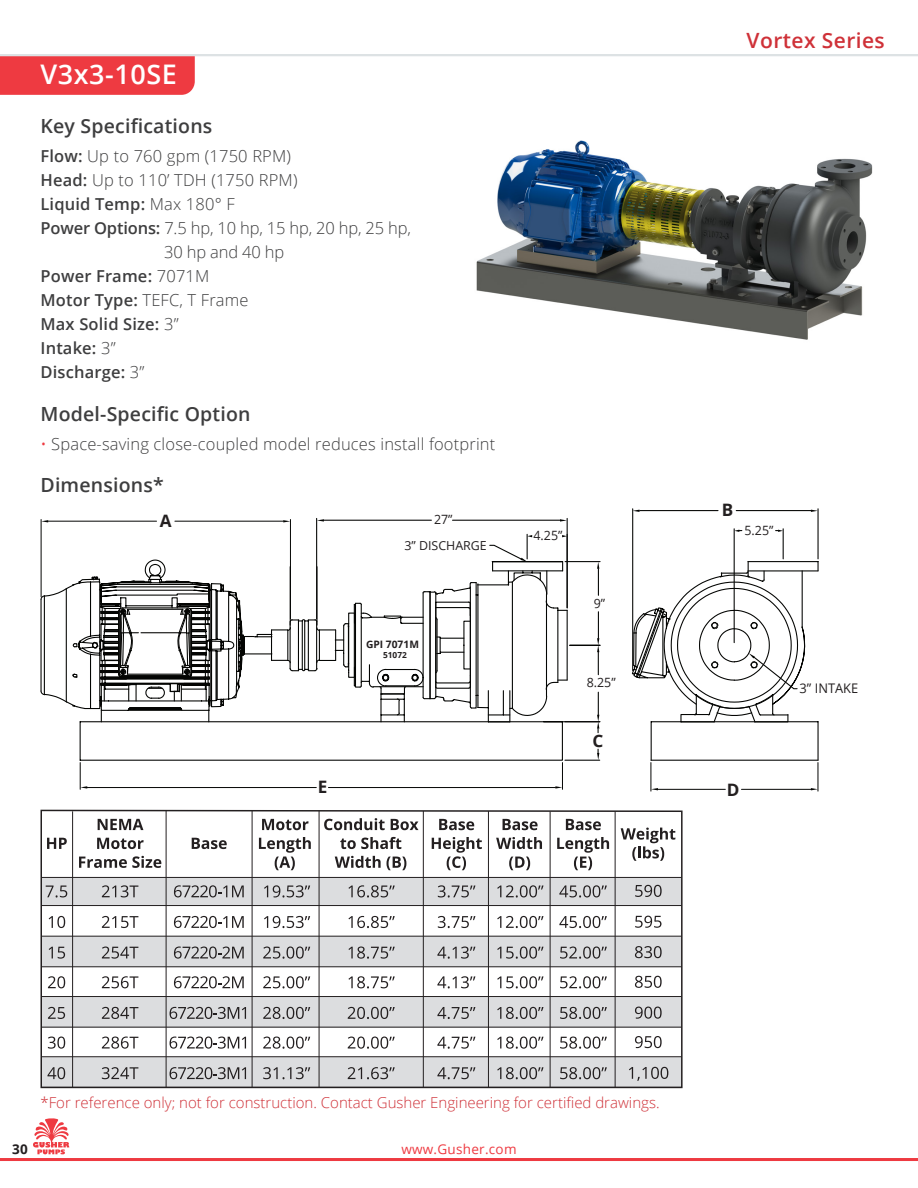
<style>
.page{position:relative;width:918px;height:1188px;background:#fff}
.page>*{position:absolute;margin:0;border:0;box-sizing:border-box;transform-origin:0 0}
.t1{font:600 27px "Open Sans";letter-spacing:.02em;color:#fff}
.t2{font:600 21px "Open Sans";letter-spacing:.02em;color:#cf3138}
.t3{font:600 19.5px "Open Sans";letter-spacing:.01em;color:#3e3e3f}
.t4{font:700 17.1px "Open Sans";color:#231f20}
.t5{font:300 16.5px "Open Sans";letter-spacing:.01em;color:#3e3e3f}
.t6{font:600 16.5px "Open Sans";letter-spacing:.01em;color:#3e3e3f}
.t7{font:300 16.5px/24px "Open Sans";letter-spacing:-.01em;color:#3e3e3f;text-align:center}
.t8{font:300 15px "Open Sans";color:#cf3138}
.t9{font:13.5px "Open Sans";letter-spacing:.02em;color:#ee3a41}
.t10{font:700 13.5px "Open Sans";color:#231f20}
.t11{font:13.2px "Open Sans";color:#231f20}
.t12{font:12.75px "Open Sans";color:#231f20}
.t13{font:12.45px "Open Sans";color:#231f20}
.t14{font:700 10.2px "Open Sans";color:#231f20}
.t15{font:700 8.25px "Open Sans";color:#231f20}
.s1{font-weight:600}
.s2{font-weight:300}
.s3{color:#ee3a41}
</style>
<div class="page">
<img style="left:476px;top:140px;width:397px;height:200px">
<div style="left:0;top:56px;width:195px;height:39px;background:#ee3a41"></div>
<hr style="left:0;top:1158px;width:918px;height:3px;background:#ee3a41">
<svg style="left:79px;top:723px;width:362px;height:38px"></svg>
<svg style="left:40px;top:508px;width:779px;height:215px"></svg>
<svg style="left:811px;top:510px;width:7px;height:2px"></svg>
<svg style="left:633px;top:510px;width:7px;height:2px"></svg>
<hr style="left:328px;top:787px;width:228px;height:1px;background:#040503">
<hr style="left:87px;top:787px;width:229px;height:1px;background:#040503">
<svg style="left:80px;top:763px;width:7px;height:26px"></svg>
<svg style="left:441px;top:530px;width:378px;height:261px"></svg>
<hr style="left:175px;top:521px;width:108px;height:1px;background:#040503">
<hr style="left:48px;top:521px;width:109px;height:1px;background:#040503">
<hr style="left:290px;top:520px;width:1px;height:99px;background:#040503">
<hr style="left:41px;top:520px;width:1px;height:77px;background:#040503">
<svg style="left:41px;top:520px;width:7px;height:2px"></svg>
<svg style="left:283px;top:520px;width:7px;height:2px"></svg>
<hr style="left:290px;top:567px;width:1px;height:58px;background:#040503">
<hr style="left:317px;top:567px;width:1px;height:58px;background:#040503">
<svg style="left:40px;top:809px;width:643px;height:280px"></svg>
<hr style="left:72px;top:811px;width:1px;height:276px;background:#231f20">
<hr style="left:166px;top:811px;width:1px;height:276px;background:#231f20">
<hr style="left:252px;top:811px;width:1px;height:276px;background:#231f20">
<hr style="left:319px;top:811px;width:1px;height:276px;background:#231f20">
<svg style="left:324px;top:818px;width:61px;height:12px"></svg>
<svg style="left:391px;top:819px;width:28px;height:11px"></svg>
<svg style="left:340px;top:837px;width:61px;height:12px"></svg>
<svg style="left:335px;top:856px;width:46px;height:12px"></svg>
<svg style="left:387px;top:857px;width:19px;height:13px"></svg>
<svg style="left:348px;top:885px;width:47px;height:13px"></svg>
<svg style="left:348px;top:916px;width:47px;height:12px"></svg>
<svg style="left:348px;top:947px;width:47px;height:12px"></svg>
<svg style="left:348px;top:976px;width:47px;height:12px"></svg>
<svg style="left:348px;top:1007px;width:47px;height:12px"></svg>
<svg style="left:439px;top:819px;width:35px;height:11px"></svg>
<svg style="left:432px;top:837px;width:50px;height:33px"></svg>
<svg style="left:438px;top:885px;width:37px;height:13px"></svg>
<svg style="left:438px;top:916px;width:37px;height:12px"></svg>
<svg style="left:437px;top:947px;width:38px;height:12px"></svg>
<svg style="left:437px;top:976px;width:38px;height:12px"></svg>
<svg style="left:437px;top:1007px;width:38px;height:12px"></svg>
<hr style="left:423px;top:811px;width:1px;height:276px;background:#231f20">
<hr style="left:488px;top:811px;width:1px;height:276px;background:#231f20">
<svg style="left:503px;top:819px;width:35px;height:11px"></svg>
<svg style="left:496px;top:837px;width:46px;height:12px"></svg>
<svg style="left:509px;top:857px;width:21px;height:13px"></svg>
<svg style="left:497px;top:885px;width:46px;height:13px"></svg>
<svg style="left:497px;top:916px;width:46px;height:12px"></svg>
<svg style="left:497px;top:946px;width:46px;height:13px"></svg>
<svg style="left:497px;top:976px;width:46px;height:12px"></svg>
<svg style="left:497px;top:1007px;width:46px;height:12px"></svg>
<hr style="left:550px;top:812px;width:1px;height:275px;background:#231f20">
<svg style="left:566px;top:819px;width:35px;height:11px"></svg>
<svg style="left:557px;top:837px;width:52px;height:33px"></svg>
<svg style="left:559px;top:885px;width:48px;height:13px"></svg>
<svg style="left:559px;top:916px;width:48px;height:12px"></svg>
<svg style="left:560px;top:946px;width:47px;height:13px"></svg>
<svg style="left:560px;top:976px;width:47px;height:12px"></svg>
<svg style="left:560px;top:1007px;width:47px;height:12px"></svg>
<hr style="left:615px;top:812px;width:1px;height:275px;background:#231f20">
<svg style="left:33px;top:1118px;width:36px;height:36px"></svg>
<hr style="left:0;top:54px;width:918px;height:2px;background:#dde2e4">
<p class="t1" style="left:41px;top:55px;width:138px">V3x3-10SE</p>
<p class="t3" style="left:40px;top:113px;width:173px">Key Specifications</p>
<p class="t5" style="left:40px;top:144px;width:252px"><span class="s1">Flow:</span> Up to 760 gpm (1750 RPM)</p>
<p class="t5" style="left:40px;top:168px;width:259px"><span class="s1">Head:</span> Up to 110’ TDH (1750 RPM)</p>
<p class="t6" style="left:40px;top:192px;width:196px">Liquid Temp: <span class="s2">Max 180° F</span></p>
<p class="t7" style="left:40px;top:215px;width:372px"><span class="s1">Power Options:</span> 7.5 hp, 10 hp, 15 hp, 20 hp, 25 hp,<br>30 hp and 40 hp</p>
<p class="t6" style="left:40px;top:264px;width:170px">Power Frame: <span class="s2">7071M</span></p>
<p class="t5" style="left:40px;top:288px;width:210px"><span class="s1">Motor Type:</span> TEFC, T Frame</p>
<p class="t6" style="left:40px;top:312px;width:140px">Max Solid Size: <span class="s2">3”</span></p>
<p class="t6" style="left:40px;top:336px;width:77px">Intake: <span class="s2">3”</span></p>
<p class="t6" style="left:40px;top:360px;width:105px">Discharge: <span class="s2">3”</span></p>
<p class="t3" style="left:40px;top:401px;width:212px">Model-Specific Option</p>
<p class="t5" style="left:40px;top:432px;width:456px"><span class="s3">•</span> Space-saving close-coupled model reduces install footprint</p>
<p class="t3" style="left:40px;top:471px;width:125px">Dimensions*</p>
<p class="t4" style="left:160px;top:509px;width:13px">A</p>
<p class="t12" style="left:434px;top:511px;width:20px">27”</p>
<p class="t13" style="left:404px;top:537px;width:84px">3” DISCHARGE</p>
<p class="t14" style="left:366px;top:637px;width:54px">GPI 7071M</p>
<p class="t15" style="left:383px;top:649px;width:25px">51072</p>
<p class="t4" style="left:318px;top:775px;width:11px">E</p>
<p class="t12" style="left:534px;top:527px;width:30px">4.25”</p>
<p class="t12" style="left:594px;top:594px;width:13px">9”</p>
<p class="t12" style="left:587px;top:674px;width:30px">8.25”</p>
<p class="t4" style="left:592px;top:728px;width:12px">C</p>
<p class="t2" style="left:747px;top:26px;width:140px">Vortex Series</p>
<p class="t4" style="left:722px;top:498px;width:13px">B</p>
<p class="t12" style="left:745px;top:522px;width:30px">5.25”</p>
<p class="t11" style="left:800px;top:679px;width:60px">3” INTAKE</p>
<p class="t4" style="left:727px;top:777px;width:14px">D</p>
<p class="t10" style="left:12px;top:1140px;width:17px">30</p>
<p class="t8" style="left:40px;top:1092px;width:621px">*For reference only; not for construction. Contact Gusher Engineering for certified drawings.</p>
<p class="t9" style="left:401px;top:1140px;width:117px">www.Gusher.com</p>
</div>
